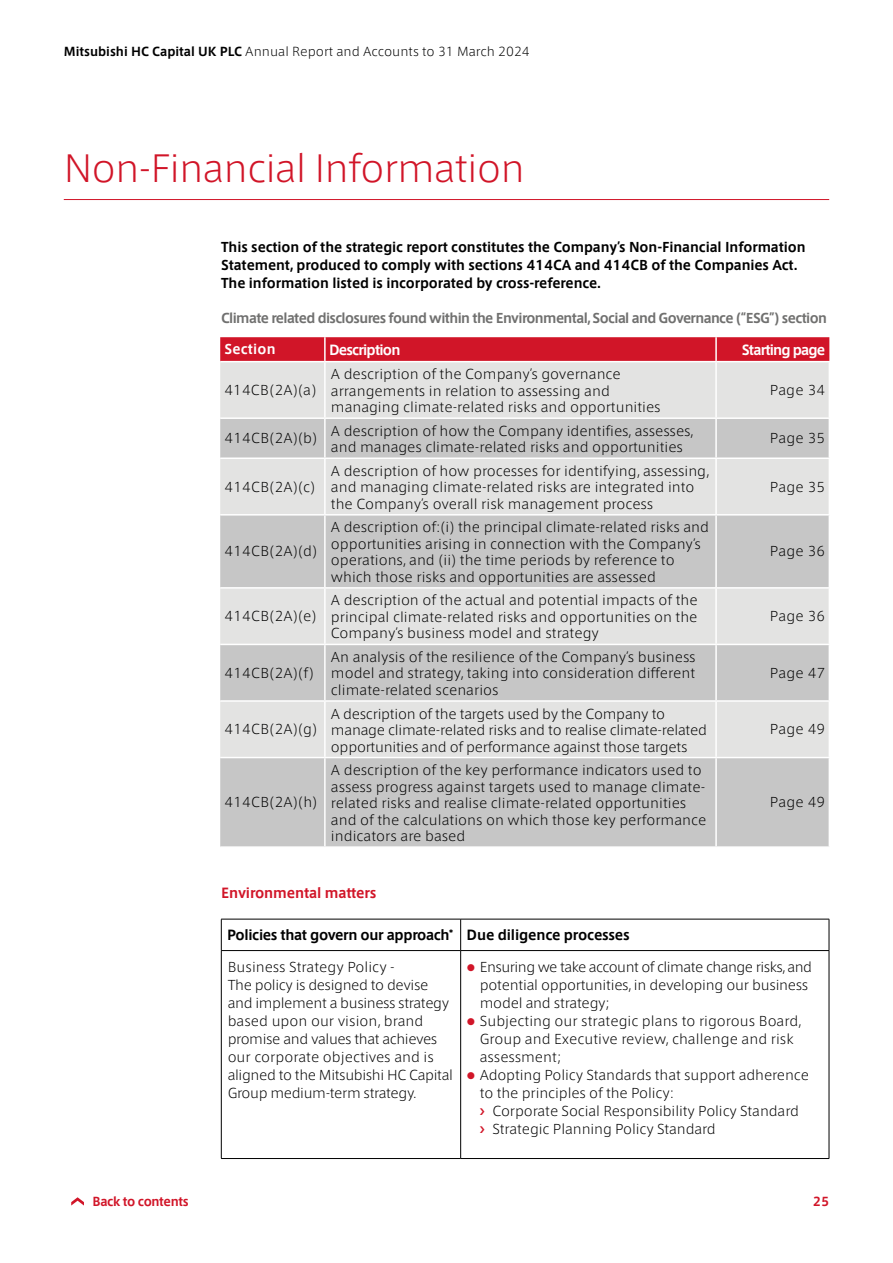
<style>
.page{position:relative;width:893px;height:1263px;background:#fff}
.page>*{position:absolute;margin:0;border:0;box-sizing:border-box;transform-origin:0 0}
.t1{font:300 36px "Axis Latin Pro";letter-spacing:-.025em;color:#d11528}
.t2{font:700 13.5px "Axis Latin Pro";letter-spacing:-.025em;color:#000}
.t3{font:700 13.5px "Axis Latin Pro";letter-spacing:-.06em;color:#fff}
.t4{font:700 13.5px "Axis Latin Pro";letter-spacing:-.01em;color:#d11528}
.t5{font:300 13.2px/16.5px "Axis Latin Pro";color:#000}
.t6{font:300 13.2px/16.5px "Axis Latin Pro";letter-spacing:-.02em;color:#000}
.t7{font:300 13.2px/18px "Axis Latin Pro";letter-spacing:-.03em;color:#000}
.t8{font:700 13.2px/18px "Axis Latin Pro";letter-spacing:-.005em;color:#000}
.t9{font:700 13.2px "Axis Latin Pro";letter-spacing:-.045em;color:#70706f}
.t10{font:700 13.2px "Axis Latin Pro";letter-spacing:.015em;color:#fff}
.t11{font:300 12px "Axis Latin Pro";color:#000}
.t12{font:700 12px "Axis Latin Pro";letter-spacing:-.03em;color:#d11528}
.s1{font-weight:700}
.s2{color:#d11528}
</style>
<div class="page">
<svg style="left:71px;top:1197px;width:13px;height:8px"></svg>
<hr style="left:64px;top:199px;width:765px;height:1px;background:#d11528">
<svg style="left:220px;top:337px;width:609px;height:24px;background:#d1182a"></svg>
<div style="left:220px;top:362px;width:609px;height:55px;background:#e3e3e2"></div>
<svg style="left:220px;top:419px;width:609px;height:427px;background:#d1d1d1"></svg>
<hr style="left:324px;top:337px;width:2px;height:24px;background:#fff">
<hr style="left:715px;top:337px;width:2px;height:24px;background:#fff">
<hr style="left:324px;top:362px;width:2px;height:55px;background:#fff">
<hr style="left:715px;top:362px;width:2px;height:55px;background:#fff">
<hr style="left:324px;top:419px;width:2px;height:38px;background:#fff">
<hr style="left:715px;top:419px;width:2px;height:38px;background:#fff">
<hr style="left:220px;top:457px;width:105px;height:2px;background:#fff">
<hr style="left:325px;top:457px;width:391px;height:2px;background:#fff">
<hr style="left:324px;top:459px;width:2px;height:55px;background:#fff">
<hr style="left:716px;top:457px;width:114px;height:2px;background:#fff">
<hr style="left:715px;top:459px;width:2px;height:55px;background:#fff">
<hr style="left:220px;top:514px;width:105px;height:1px;background:#fff">
<hr style="left:325px;top:514px;width:391px;height:1px;background:#fff">
<hr style="left:324px;top:515px;width:2px;height:72px;background:#fff">
<hr style="left:716px;top:514px;width:114px;height:1px;background:#fff">
<hr style="left:715px;top:515px;width:2px;height:72px;background:#fff">
<hr style="left:220px;top:587px;width:105px;height:2px;background:#fff">
<hr style="left:325px;top:587px;width:391px;height:2px;background:#fff">
<hr style="left:324px;top:589px;width:2px;height:55px;background:#fff">
<hr style="left:716px;top:587px;width:114px;height:2px;background:#fff">
<hr style="left:715px;top:589px;width:2px;height:55px;background:#fff">
<hr style="left:220px;top:644px;width:105px;height:1px;background:#fff">
<hr style="left:325px;top:644px;width:391px;height:1px;background:#fff">
<hr style="left:324px;top:645px;width:2px;height:55px;background:#fff">
<hr style="left:716px;top:644px;width:114px;height:1px;background:#fff">
<hr style="left:715px;top:645px;width:2px;height:55px;background:#fff">
<hr style="left:220px;top:700px;width:105px;height:2px;background:#fff">
<hr style="left:325px;top:700px;width:391px;height:2px;background:#fff">
<hr style="left:324px;top:702px;width:2px;height:55px;background:#fff">
<hr style="left:716px;top:700px;width:114px;height:2px;background:#fff">
<hr style="left:715px;top:702px;width:2px;height:55px;background:#fff">
<hr style="left:220px;top:757px;width:105px;height:1px;background:#fff">
<hr style="left:325px;top:757px;width:391px;height:1px;background:#fff">
<hr style="left:324px;top:758px;width:2px;height:88px;background:#fff">
<hr style="left:716px;top:757px;width:114px;height:1px;background:#fff">
<hr style="left:715px;top:758px;width:2px;height:88px;background:#fff">
<hr style="left:460px;top:951px;width:1px;height:207px;background:#000">
<hr style="left:221px;top:1158px;width:240px;height:1px;background:#000">
<hr style="left:461px;top:1158px;width:368px;height:1px;background:#000">
<hr style="left:460px;top:919px;width:1px;height:31px;background:#000">
<hr style="left:221px;top:951px;width:1px;height:207px;background:#000">
<hr style="left:829px;top:951px;width:1px;height:207px;background:#000">
<hr style="left:221px;top:919px;width:240px;height:1px;background:#000">
<hr style="left:221px;top:919px;width:1px;height:31px;background:#000">
<hr style="left:461px;top:919px;width:368px;height:1px;background:#000">
<hr style="left:829px;top:919px;width:1px;height:31px;background:#000">
<hr style="left:221px;top:950px;width:240px;height:1px;background:#000">
<hr style="left:461px;top:950px;width:368px;height:1px;background:#000">
<p class="t11" style="left:64px;top:44px;width:467px"><span class="s1">Mitsubishi HC Capital UK PLC</span> Annual Report and Accounts to 31 March 2024</p>
<h1 class="t1" style="left:64px;top:146px;width:463px">Non-Financial Information</h1>
<p class="t8" style="left:221px;top:237px;width:586px">This section of the strategic report constitutes the Company’s Non-Financial Information<br>Statement, produced to comply with sections 414CA and 414CB of the Companies Act.<br>The information listed is incorporated by cross-reference.</p>
<p class="t9" style="left:221px;top:309px;width:607px">Climate related disclosures found within the Environmental, Social and Governance (“ESG”) section</p>
<p class="t10" style="left:224px;top:341px;width:53px">Section</p>
<p class="t3" style="left:329px;top:341px;width:73px">Description</p>
<p class="t3" style="left:742px;top:341px;width:85px">Starting page</p>
<p class="t5" style="left:224px;top:381px;width:93px">414CB(2A)(a)</p>
<p class="t5" style="left:331px;top:365px;width:331px">A description of the Company’s governance arrangements in relation to assessing and managing climate-related risks and opportunities</p>
<p class="t5" style="left:770px;top:381px;width:57px">Page 34</p>
<p class="t5" style="left:224px;top:429px;width:94px">414CB(2A)(b)</p>
<p class="t5" style="left:331px;top:422px;width:364px">A description of how the Company identifies, assesses, and manages climate-related risks and opportunities</p>
<p class="t5" style="left:770px;top:429px;width:57px">Page 35</p>
<p class="t5" style="left:225px;top:477px;width:92px">414CB(2A)(c)</p>
<p class="t5" style="left:331px;top:462px;width:380px">A description of how processes for identifying, assessing, and managing climate-related risks are integrated into the Company’s overall risk management process</p>
<p class="t5" style="left:770px;top:477px;width:57px">Page 35</p>
<p class="t5" style="left:225px;top:542px;width:94px">414CB(2A)(d)</p>
<p class="t5" style="left:331px;top:518px;width:380px">A description of:(i) the principal climate-related risks and opportunities arising in connection with the Company’s operations, and (ii) the time periods by reference to which those risks and opportunities are assessed</p>
<p class="t5" style="left:770px;top:542px;width:57px">Page 36</p>
<p class="t5" style="left:225px;top:607px;width:94px">414CB(2A)(e)</p>
<p class="t5" style="left:331px;top:591px;width:368px;text-align:justify">A description of the actual and potential impacts of the principal climate-related risks and opportunities on the Company’s business model and strategy</p>
<p class="t5" style="left:770px;top:607px;width:57px">Page 36</p>
<p class="t5" style="left:225px;top:664px;width:91px">414CB(2A)(f)</p>
<p class="t5" style="left:331px;top:648px;width:366px;text-align:justify">An analysis of the resilience of the Company’s business model and strategy, taking into consideration different climate-related scenarios</p>
<p class="t5" style="left:770px;top:664px;width:57px">Page 47</p>
<p class="t5" style="left:225px;top:720px;width:94px">414CB(2A)(g)</p>
<p class="t6" style="left:331px;top:704px;width:378px">A description of the targets used by the Company to manage climate-related risks and to realise climate-related opportunities and of performance against those targets</p>
<p class="t5" style="left:770px;top:720px;width:57px">Page 49</p>
<p class="t5" style="left:225px;top:793px;width:94px">414CB(2A)(h)</p>
<p class="t5" style="left:331px;top:761px;width:377px">A description of the key performance indicators used to assess progress against targets used to manage climate&shy;related risks and realise climate-related opportunities and of the calculations on which those key performance indicators are based</p>
<p class="t5" style="left:770px;top:793px;width:57px">Page 49</p>
<p class="t4" style="left:221px;top:885px;width:157px">Environmental matters</p>
<p class="t2" style="left:227px;top:926px;width:404px">Policies that govern our approach* Due diligence processes</p>
<p class="t7" style="left:228px;top:957px;width:227px">Business Strategy Policy -<br>The policy is designed to devise and implement a business strategy based upon our vision, brand promise and values that achieves our corporate objectives and is aligned to the Mitsubishi HC Capital<br>Group medium-term strategy.</p>
<p class="t6" style="left:480px;top:957px;width:334px;line-height:18px;text-indent:-13px"><span class="s2">●</span> Ensuring we take account of climate change risks, and potential opportunities, in developing our business model and strategy;</p>
<p class="t5" style="left:480px;top:1011px;width:323px;line-height:18px;text-indent:-13px"><span class="s2">●</span> Subjecting our strategic plans to rigorous Board,<br>Group and Executive review, challenge and risk assessment;</p>
<p class="t5" style="left:480px;top:1065px;width:331px;line-height:18px;text-indent:-13px"><span class="s2">●</span> Adopting Policy Standards that support adherence to the principles of the Policy:</p>
<p class="t5" style="left:493px;top:1101px;width:308px;line-height:18px">Corporate Social Responsibility Policy Standard<br>Strategic Planning Policy Standard</p>
<p class="t12" style="left:92px;top:1194px;width:98px">Back to contents</p>
<p class="t12" style="left:813px;top:1194px;width:18px">25</p>
</div>
